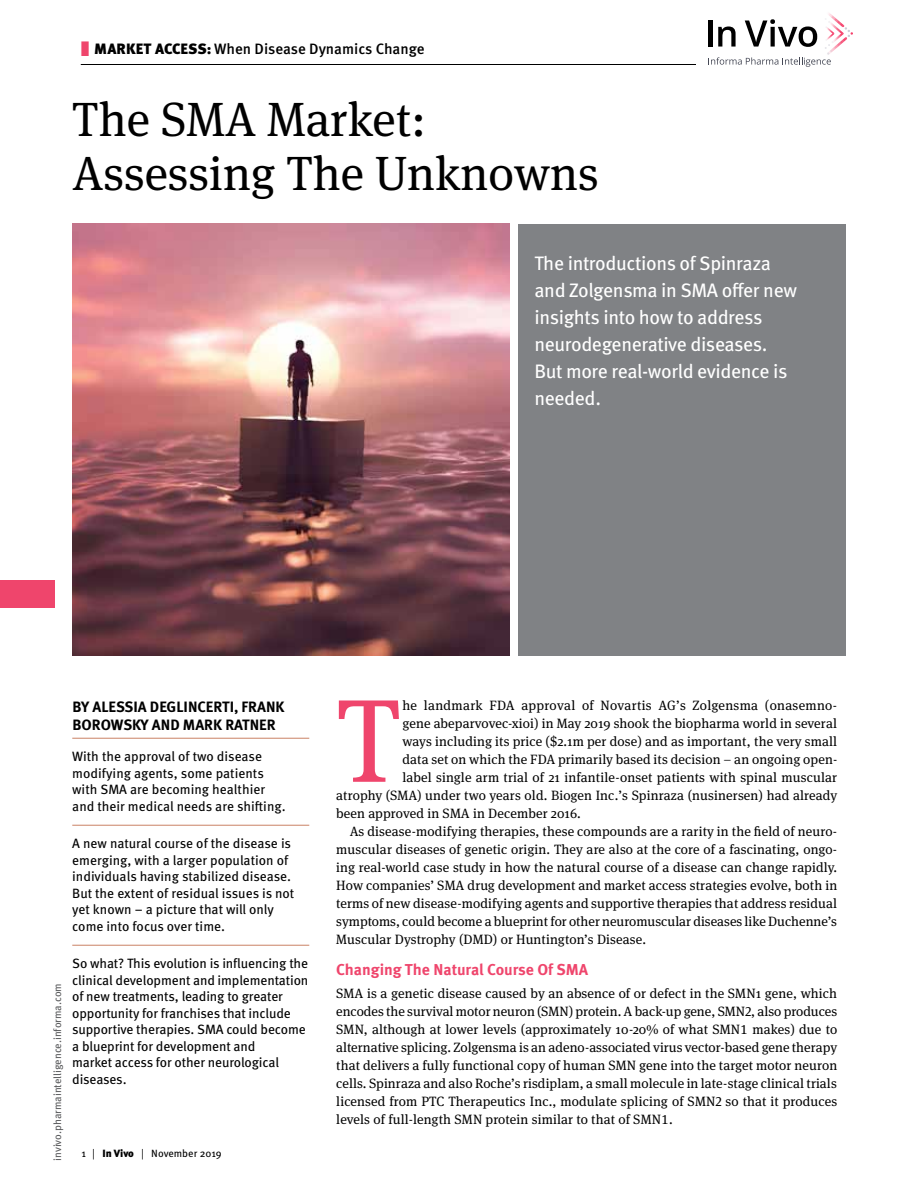
<style>
.page{position:relative;width:918px;height:1188px;background:#fff}
.page>*{position:absolute;margin:0;border:0;box-sizing:border-box;transform-origin:0 0}
.t1{font:118.05px "Meta Serif OT";color:#ef456c}
.t2{font:48px/54px "Meta Serif OT";color:#000}
.t3{font:19.5px/27px "Meta OT";letter-spacing:-.02em;color:#fff}
.t4{font:700 15.75px "Meta OT";color:#ef456c}
.t5{font:700 15px/18px "Meta OT";color:#000}
.t6{font:500 15px "Meta OT";color:#000}
.t7{font:13.5px/18px "Meta Serif OT";letter-spacing:.01em;color:#000;text-align:justify}
.t8{font:13.5px/16.5px "Meta OT";letter-spacing:-.01em;color:#000}
.t9{font:10.5px "Meta OT";color:#58595b}
.t10{font:10.5px "Meta OT";color:#000}
.s1{color:#ef456c}
.s2{font-weight:900}
.s3{font-family:"Open Sans"}
</style>
<div class="page">
<div style="left:0;top:580px;width:55px;height:28px;background:#ef456c"></div>
<hr style="left:81px;top:64px;width:765px;height:1px;background:#000">
<div style="left:518px;top:224px;width:328px;height:432px;background:#808285"></div>
<img style="left:72px;top:224px;width:438px;height:432px">
<hr style="left:72px;top:738px;width:237px;height:1px;background:#d09076">
<hr style="left:72px;top:825px;width:237px;height:1px;background:#d09076">
<hr style="left:72px;top:945px;width:237px;height:1px;background:#d09076">
<div style="left:697px;top:11px;width:156px;height:56px;background:#fff"></div>
<div style="left:708px;top:21px;width:5px;height:26px;background:#000"></div>
<svg style="left:709px;top:13px;width:144px;height:54px"></svg>
<p class="t6" style="left:81px;top:40px;width:345px"><span class="s1">❚</span> <span class="s2">MARKET ACCESS:</span> When Disease Dynamics Change</p>
<h2 class="t2" style="left:72px;top:93px;width:528px">The SMA Market:<br>Assessing The Unknowns</h2>
<h3 class="t3" style="left:534px;top:250px;width:264px">The introductions of Spinraza and Zolgensma in SMA offer new insights into how to address neurodegenerative diseases.<br>But more real-world evidence is needed.</h3>
<p class="t9" style="left:51px;top:1161px;width:179px;rotate:-90deg">invivo.pharmaintelligence.informa.com</p>
<p class="t5" style="left:72px;top:698px;width:214px">BY ALESSIA DEGLINCERTI, FRANK<br>BOROWSKY AND MARK RATNER</p>
<p class="t8" style="left:72px;top:749px;width:215px">With the approval of two disease modifying agents, some patients with SMA are becoming healthier and their medical needs are shifting.</p>
<p class="t8" style="left:72px;top:836px;width:224px">A new natural course of the disease is emerging, with a larger population of individuals having stabilized disease.<br>But the extent of residual issues is not yet known – a picture that will only come into focus over time.</p>
<p class="t8" style="left:72px;top:956px;width:238px">So what? This evolution is influencing the clinical development and implementation of new treatments, leading to greater opportunity for franchises that include supportive therapies. SMA could become a blueprint for development and<br>market access for other neurological diseases.</p>
<p class="t10" style="left:82px;top:1147px;width:142px">1 <span class="s3">|</span> <span class="s2">In Vivo</span> <span class="s3">|</span> November 2019</p>
<h1 class="t1" style="left:336px;top:673px;width:67px">T</h1>
<p class="t7" style="left:402px;top:696px;width:436px">he landmark FDA approval of Novartis AG’s Zolgensma (onasemno-</p>
<p class="t7" style="left:402px;top:714px;width:436px">gene abeparvovec-xioi) in May 2019 shook the biopharma world in several</p>
<p class="t7" style="left:402px;top:732px;width:436px">ways including its price ($2.1m per dose) and as important, the very small</p>
<p class="t7" style="left:402px;top:750px;width:436px">data set on which the FDA primarily based its decision – an ongoing open-</p>
<p class="t7" style="left:402px;top:768px;width:436px">label single arm trial of 21 infantile-onset patients with spinal muscular</p>
<p class="t7" style="left:336px;top:786px;width:502px">atrophy (SMA) under two years old. Biogen Inc.’s Spinraza (nusinersen) had already</p>
<p class="t7" style="left:336px;top:804px;width:246px">been approved in SMA in December 2016.</p>
<p class="t7" style="left:350px;top:822px;width:489px">As disease-modifying therapies, these compounds are a rarity in the field of neuro-</p>
<p class="t7" style="left:336px;top:840px;width:502px">muscular diseases of genetic origin. They are also at the core of a fascinating, ongo-</p>
<p class="t7" style="left:336px;top:858px;width:503px">ing real-world case study in how the natural course of a disease can change rapidly.</p>
<p class="t7" style="left:336px;top:876px;width:502px">How companies’ SMA drug development and market access strategies evolve, both in</p>
<p class="t7" style="left:336px;top:894px;width:502px">terms of new disease-modifying agents and supportive therapies that address residual</p>
<p class="t7" style="left:336px;top:912px;width:502px">symptoms, could become a blueprint for other neuromuscular diseases like Duchenne’s</p>
<p class="t7" style="left:336px;top:930px;width:311px">Muscular Dystrophy (DMD) or Huntington’s Disease.</p>
<p class="t4" style="left:336px;top:960px;width:253px">Changing The Natural Course Of SMA</p>
<p class="t7" style="left:336px;top:984px;width:502px">SMA is a genetic disease caused by an absence of or defect in the SMN1 gene, which encodes the survival motor neuron (SMN) protein. A back-up gene, SMN2, also produces SMN, although at lower levels (approximately 10-20% of what SMN1 makes) due to alternative splicing. Zolgensma is an adeno-associated virus vector-based gene therapy that delivers a fully functional copy of human SMN gene into the target motor neuron cells. Spinraza and also Roche’s risdiplam, a small molecule in late-stage clinical trials licensed from PTC Therapeutics Inc., modulate splicing of SMN2 so that it produces levels of full-length SMN protein similar to that of SMN1.</p>
</div>
